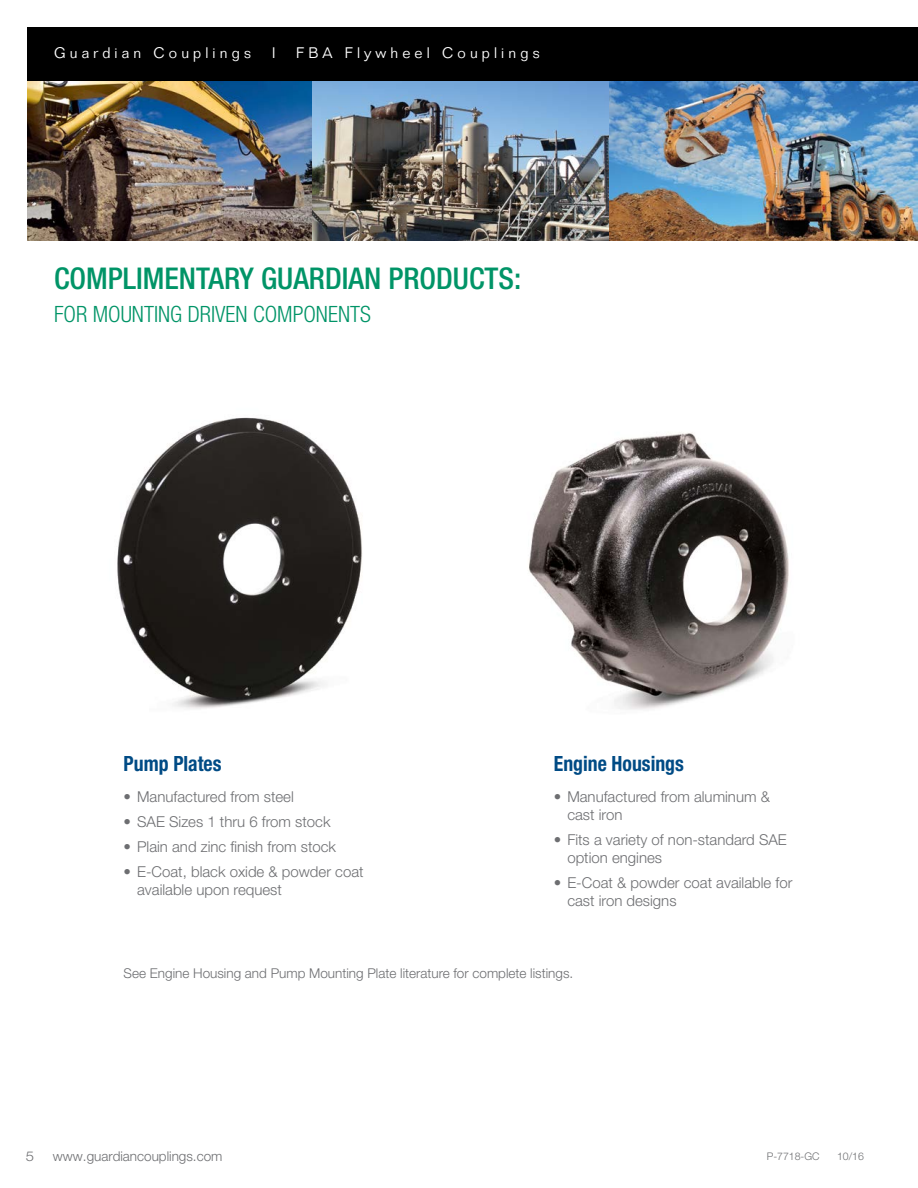
<style>
.page{position:relative;width:918px;height:1188px;background:#fff}
.page>*{position:absolute;margin:0;border:0;box-sizing:border-box;transform-origin:0 0}
.t1{font:500 condensed 30px "Helvetica Neue LT Std";color:#009467}
.t2{font:300 condensed 22.5px "Helvetica Neue LT Std";color:#009467}
.t3{font:700 condensed 21px "Helvetica Neue LT Std";color:#004b85;scale:.94 1}
.Body{font:300 15px/18px "Helvetica Neue LT Std";color:#6d6e71}
.t4{font:300 15px "Folio Std";letter-spacing:.275em;color:#fff}
.t5{font:300 13.5px "Helvetica Neue LT Std";color:#6d6e71}
.t6{font:300 13.5px "Helvetica Neue LT Std";color:#6d6e71;scale:1.1 1}
.t7{font:300 10.5px "Helvetica Neue LT Std";color:#6d6e71}
</style>
<div class="page">
<img style="left:311px;top:80px;width:298px;height:160px">
<img style="left:27px;top:80px;width:284px;height:160px">
<img style="left:609px;top:80px;width:309px;height:160px">
<div style="left:27px;top:27px;width:891px;height:53px;background:#000"></div>
<img style="left:117px;top:417px;width:246px;height:292px">
<img style="left:529px;top:432px;width:260px;height:278px">
<p class="t4" style="left:54px;top:44px;width:199px">Guardian Couplings</p>
<p class="t4" style="left:272px;top:44px;width:5px">I</p>
<p class="t4" style="left:296px;top:44px;width:245px">FBA Flywheel Couplings</p>
<p class="t1" style="left:54px;top:261px;width:469px">COMPLIMENTARY GUARDIAN PRODUCTS:</p>
<p class="t2" style="left:54px;top:301px;width:318px">FOR MOUNTING DRIVEN COMPONENTS</p>
<p class="t3" style="left:124px;top:751px;width:106px">Pump Plates</p>
<p class="Body" style="left:124px;top:788px;width:172px">• Manufactured from steel</p>
<p class="Body" style="left:124px;top:813px;width:208px">• SAE Sizes 1 thru 6 from stock</p>
<p class="Body" style="left:124px;top:837px;width:214px">• Plain and zinc finish from stock</p>
<p class="Body" style="left:137px;top:862px;width:228px;text-indent:-14px">• E-Coat, black oxide &amp; powder coat available upon request</p>
<p class="t3" style="left:554px;top:751px;width:140px">Engine Housings</p>
<p class="Body" style="left:567px;top:788px;width:204px;text-indent:-14px">• Manufactured from aluminum &amp; cast iron</p>
<p class="Body" style="left:567px;top:831px;width:221px;text-indent:-14px">• Fits a variety of non-standard SAE option engines</p>
<p class="Body" style="left:567px;top:873px;width:227px;text-indent:-14px">• E-Coat &amp; powder coat available for cast iron designs</p>
<p class="t5" style="left:124px;top:965px;width:451px">See Engine Housing and Pump Mounting Plate literature for complete listings.</p>
<p class="t6" style="left:26px;top:1147px;width:9px">5</p>
<p class="t5" style="left:53px;top:1147px;width:171px">www.guardiancouplings.com</p>
<p class="t7" style="left:767px;top:1150px;width:54px">P-7718-GC</p>
<p class="t7" style="left:837px;top:1150px;width:28px">10/16</p>
</div>
